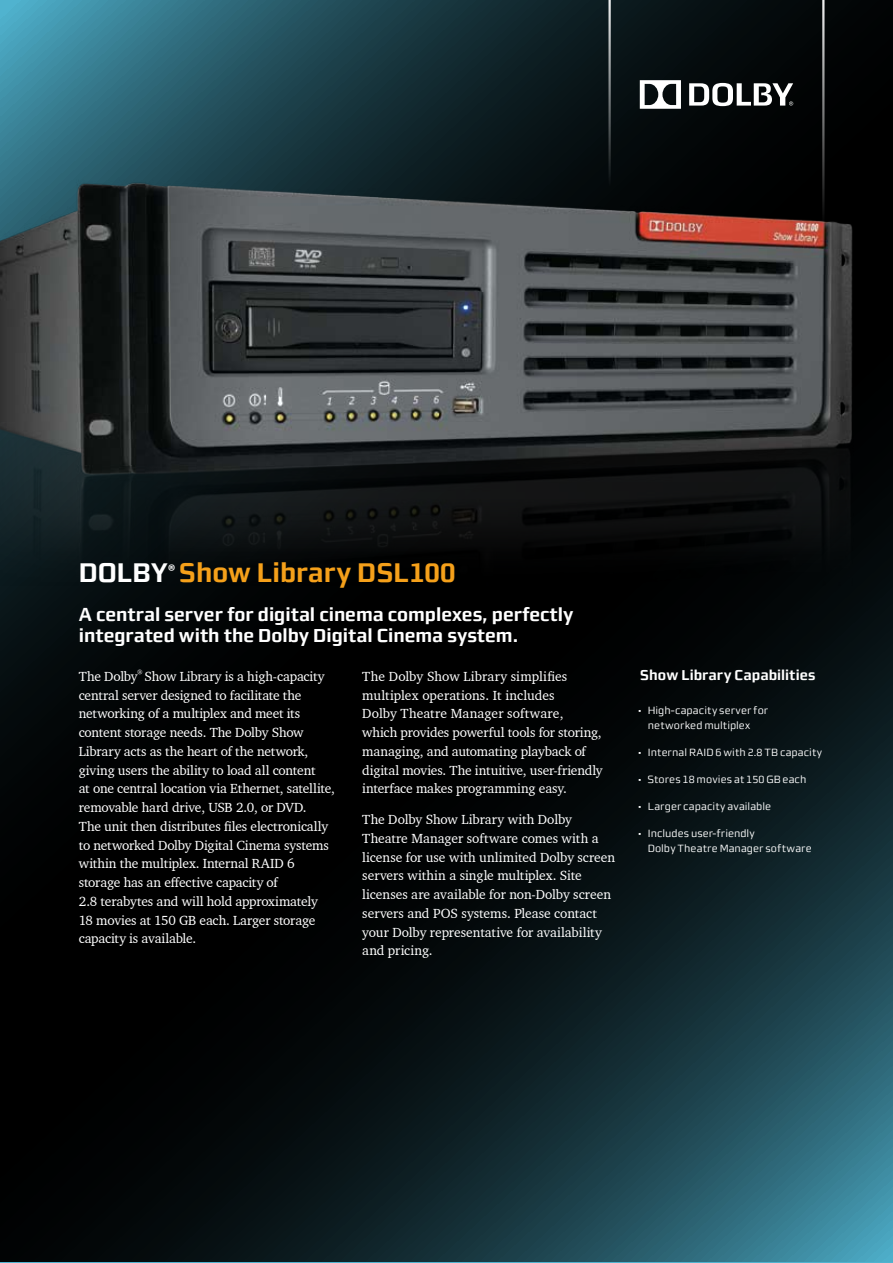
<style>
.page{position:relative;width:893px;height:1263px;background:#fff}
.page>*{position:absolute;margin:0;border:0;box-sizing:border-box;transform-origin:0 0}
.t1{font:700 27px "Morgan Sn Lining";color:#f5a01a}
.t2{font:700 18.75px/21px "Morgan Sn Lining";color:#fff}
.t3{font:700 14.25px "Morgan Sn Office";letter-spacing:.005em;color:#fff}
.t4{font:13.5px/18.8px "Charter BT Pro";letter-spacing:-.005em;color:#fff}
.t5{font:10.5px/15px "Morgan Sn Lining";letter-spacing:.01em;color:#fff}
.t6{font:6.15px "Charter BT Pro";color:#fff}
.s1{color:#fff}
</style>
<div class="page">
<svg style="left:0;top:678px;width:893px;height:583px;background:#0b191d"></svg>
<img style="left:0;top:0;width:893px;height:678px">
<svg style="left:640px;top:80px;width:41px;height:29px"></svg>
<svg style="left:689px;top:83px;width:104px;height:23px"></svg>
<hr style="left:608px;top:0;width:3px;height:186px;background:#fff">
<hr style="left:822px;top:0;width:2px;height:224px;background:#fff">
<h1 class="t1" style="left:79px;top:557px;width:378px"><span class="s1">DOLBY</span><sup>®</sup> Show Library DSL100</h1>
<h2 class="t2" style="left:79px;top:604px;width:496px">A central server for digital cinema complexes, perfectly integrated with the Dolby Digital Cinema system.</h2>
<p class="t4" style="left:79px;top:667px;width:60px">The Dolby</p>
<p class="t6" style="left:137px;top:668px;width:7px">®</p>
<p class="t4" style="left:79px;top:667px;width:258px;text-indent:66px">Show Library is a high-capacity central server designed to facilitate the networking of a multiplex and meet its content storage needs. The Dolby Show Library acts as the heart of the network, giving users the ability to load all content<br>at one central location via Ethernet, satellite, removable hard drive, USB 2.0, or DVD.<br>The unit then distributes files electronically to networked Dolby Digital Cinema systems within the multiplex. Internal RAID 6 storage has an effective capacity of<br>2.8 terabytes and will hold approximately 18 movies at 150 GB each. Larger storage capacity is available.</p>
<p class="t4" style="left:362px;top:667px;width:242px">The Dolby Show Library simplifies multiplex operations. It includes<br>Dolby Theatre Manager software,<br>which provides powerful tools for storing, managing, and automating playback of digital movies. The intuitive, user-friendly interface makes programming easy.</p>
<p class="t4" style="left:362px;top:810px;width:254px">The Dolby Show Library with Dolby Theatre Manager software comes with a license for use with unlimited Dolby screen servers within a single multiplex. Site licenses are available for non-Dolby screen servers and POS systems. Please contact your Dolby representative for availability and pricing.</p>
<p class="t3" style="left:640px;top:666px;width:177px">Show Library Capabilities</p>
<p class="t5" style="left:648px;top:703px;width:122px;text-indent:-10px">• High-capacity server for networked multiplex</p>
<p class="t5" style="left:638px;top:745px;width:186px">• Internal RAID 6 with 2.8 TB capacity</p>
<p class="t5" style="left:638px;top:772px;width:170px">• Stores 18 movies at 150 GB each</p>
<p class="t5" style="left:638px;top:799px;width:135px">• Larger capacity available</p>
<p class="t5" style="left:648px;top:826px;width:165px;text-indent:-10px">• Includes user-friendly<br>Dolby Theatre Manager software</p>
</div>
